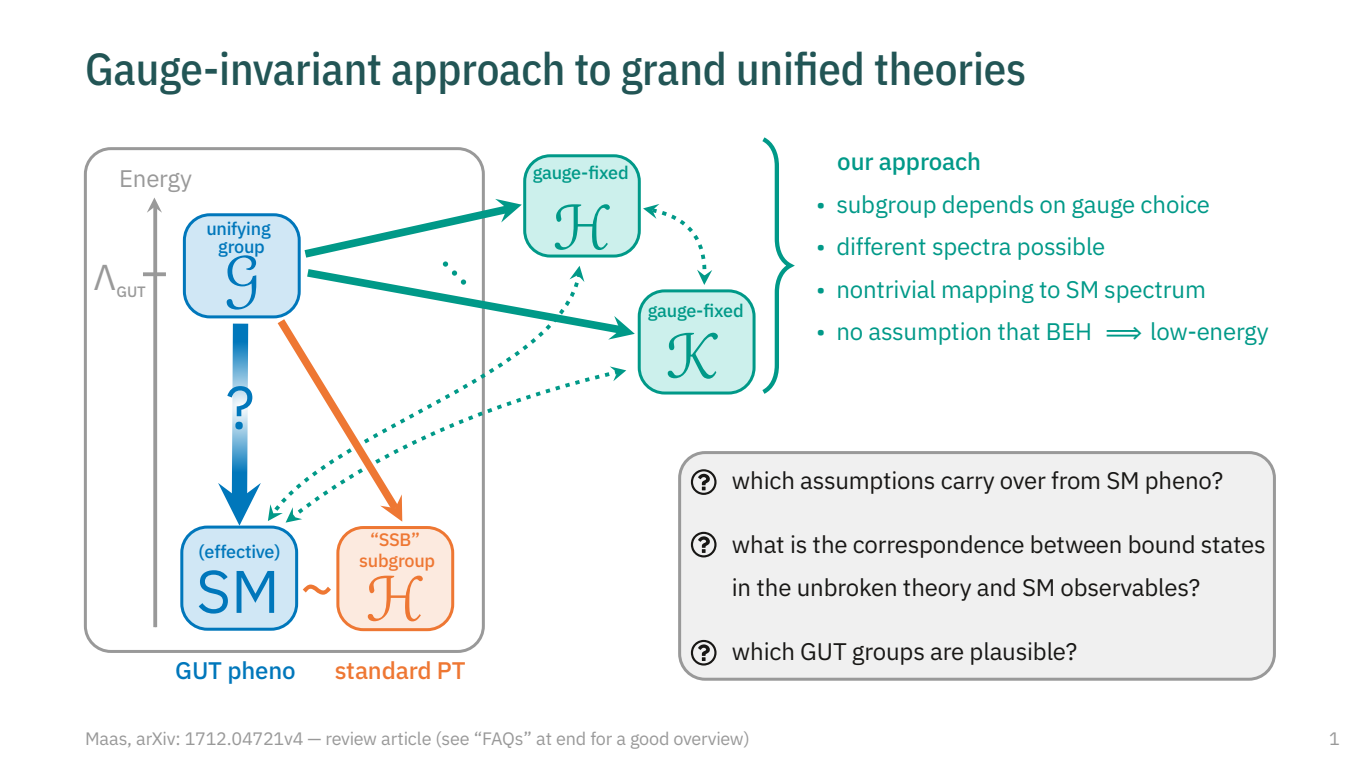
<style>
.page{position:relative;width:1361px;height:766px;background:#fff}
.page>*{position:absolute;margin:0;border:0;box-sizing:border-box;transform-origin:0 0}
.t1{font:60px "IBM Plex Sans";color:#07b}
.t2{font:45px "IBM Plex Sans Cond Medm";letter-spacing:-.005em;color:#255}
.t3{font:36px "IBM Plex Sans";color:#999}
.t4{font:24px/42.6px "IBM Plex Sans";letter-spacing:-.01em;color:#181715}
.t5{font:24px "IBM Plex Sans";letter-spacing:-.01em;color:#098}
.t6{font:24px "IBM Plex Sans Medm";letter-spacing:-.005em;color:#098}
.t7{font:24px "IBM Plex Sans Medm";letter-spacing:-.01em;color:#e73}
.t8{font:24px "IBM Plex Sans Medm";letter-spacing:-.005em;color:#07b}
.t9{font:24px "IBM Plex Sans";letter-spacing:-.01em;color:#999}
.t10{font:18px "IBM Plex Sans";letter-spacing:-.015em;color:#999}
.t11{font:18px "IBM Plex Sans Medm";letter-spacing:-.015em;color:#07b}
.t12{font:18px "IBM Plex Sans Medm";letter-spacing:-.02em;color:#098}
.t13{font:18px/21px "IBM Plex Sans Medm";letter-spacing:-.015em;color:#e73;text-align:center}
.t14{font:15px "IBM Plex Sans Medm";color:#999}
.s1{font-family:"Fira Math"}
</style>
<div class="page">
<div style="left:84px;top:147px;width:401px;height:505px;border:3px solid #999;border-radius:26px"></div>
<div style="left:679px;top:452px;width:595px;height:227px;background:#f0f0f0;border-radius:26px"></div>
<div style="left:678px;top:451px;width:598px;height:229px;border:3px solid #999;border-radius:26px"></div>
<svg style="left:691px;top:469px;width:25px;height:26px"></svg>
<svg style="left:691px;top:531px;width:25px;height:26px"></svg>
<svg style="left:691px;top:639px;width:25px;height:26px"></svg>
<div style="left:639px;top:291px;width:115px;height:102px;background:#ccf0ec;border-radius:26px"></div>
<div style="left:638px;top:289px;width:117px;height:105px;border:3px solid #098;border-radius:26px"></div>
<div style="left:525px;top:156px;width:114px;height:100px;background:#ccf0ec;border-radius:26px"></div>
<div style="left:523px;top:154px;width:118px;height:103px;border:3px solid #098;border-radius:26px"></div>
<svg style="left:668px;top:332px;width:50px;height:46px"></svg>
<svg style="left:643px;top:204px;width:69px;height:81px"></svg>
<svg style="left:268px;top:196px;width:367px;height:326px"></svg>
<svg style="left:762px;top:137px;width:33px;height:257px"></svg>
<div style="left:338px;top:527px;width:115px;height:102px;background:#fceadf;border-radius:26px"></div>
<div style="left:336px;top:526px;width:118px;height:105px;border:3px solid #e73;border-radius:26px"></div>
<svg style="left:368px;top:575px;width:55px;height:46px"></svg>
<div style="left:182px;top:527px;width:115px;height:102px;background:#d0e7f5;border-radius:26px"></div>
<div style="left:180px;top:525px;width:118px;height:105px;border:3px solid #07b;border-radius:26px"></div>
<svg style="left:153px;top:213px;width:4px;height:414px;background:#a0a0a0"></svg>
<svg style="left:147px;top:197px;width:15px;height:16px"></svg>
<svg style="left:143px;top:272px;width:23px;height:4px"></svg>
<div style="left:184px;top:215px;width:115px;height:102px;background:#d0e7f5;border-radius:26px"></div>
<div style="left:183px;top:213px;width:118px;height:105px;border:3px solid #07b;border-radius:26px"></div>
<svg style="left:303px;top:584px;width:28px;height:10px"></svg>
<svg style="left:218px;top:255px;width:43px;height:270px"></svg>
<div style="left:162px;top:334px;width:157px;height:144px;background:#fff;border-radius:50%"></div>
<h2 class="t2" style="left:85px;top:39px;width:943px">Gauge-invariant approach to grand unified theories</h2>
<p class="t9" style="left:119px;top:162px;width:74px">Energy</p>
<h3 class="t3" style="left:94px;top:253px;width:24px">Λ</h3>
<p class="t14" style="left:117px;top:281px;width:31px">GUT</p>
<p class="t11" style="left:206px;top:216px;width:66px">unifying</p>
<p class="t11" style="left:218px;top:235px;width:48px">group</p>
<h1 class="t1" style="left:226px;top:367px;width:30px">?</h1>
<p class="t11" style="left:199px;top:539px;width:83px">(effective)</p>
<h1 class="t1" style="left:196px;top:551px;width:85px">SM</h1>
<p class="t13" style="left:359px;top:529px;width:78px">“SSB” subgroup</p>
<p class="t8" style="left:175px;top:654px;width:122px">GUT pheno</p>
<p class="t7" style="left:335px;top:654px;width:132px">standard PT</p>
<p class="t12" style="left:533px;top:160px;width:97px">gauge-fixed</p>
<p class="t12" style="left:648px;top:298px;width:97px">gauge-fixed</p>
<p class="t6" style="left:837px;top:145px;width:145px">our approach</p>
<p class="t5" style="left:816px;top:188px;width:395px">• subgroup depends on gauge choice</p>
<p class="t5" style="left:816px;top:231px;width:291px">• different spectra possible</p>
<p class="t5" style="left:816px;top:273px;width:391px">• nontrivial mapping to SM spectrum</p>
<p class="t5" style="left:816px;top:316px;width:454px">• no assumption that BEH <span class="s1">⟹</span> low-energy</p>
<p class="t4" style="left:732px;top:459px;width:493px">which assumptions carry over from SM pheno?</p>
<p class="t4" style="left:732px;top:522px;width:535px">what is the correspondence between bound states in the unbroken theory and SM observables?</p>
<p class="t4" style="left:732px;top:629px;width:347px">which GUT groups are plausible?</p>
<p class="t10" style="left:85px;top:726px;width:666px">Maas, arXiv: 1712.04721v4 — review article (see “FAQs” at end for a good overview)</p>
<p class="t10" style="left:1329px;top:726px;width:12px">1</p>
</div>
